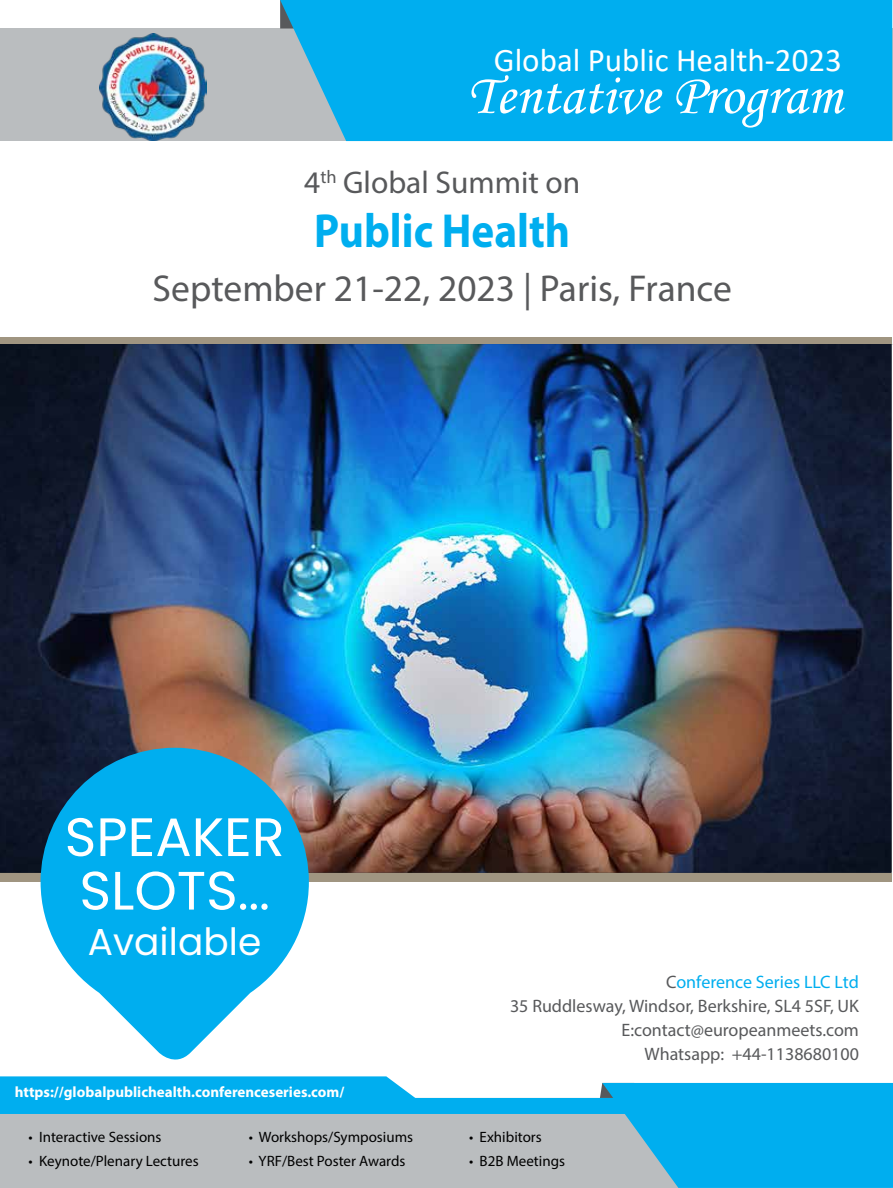
<style>
.page{position:relative;width:893px;height:1188px;background:#fff}
.page>*{position:absolute;margin:0;border:0;box-sizing:border-box;transform-origin:0 0}
.t1{font:57px "Monotype Corsiva";color:#fff}
.t2{font:54px/53.6px "Poppins";color:#fff}
.t3{font:700 48px "Myriad Pro";color:#00aeef;scale:.9 1}
.t4{font:37.5px "Myriad Pro";color:#58595b}
.t5{font:37.5px "Poppins";color:#fff}
.t6{font:33px "Calibri";color:#fff}
.t7{font:31.5px "Myriad Pro";color:#58595b}
.t8{font:18px/24px "Myriad Pro";color:#58595b;text-align:right}
.t9{font:15px "Myriad Pro";color:#000}
.t10{font:700 15px "Myriad Pro";color:#fff}
.s1{font-size:51px}
.s2{color:#00aeef}
</style>
<div class="page">
<div style="left:0;top:1113px;width:598px;height:74px;background:#babdbf"></div>
<div style="left:0;top:28px;width:892px;height:113px;background:#babdbf"></div>
<div style="left:280px;top:0;width:612px;height:141px;background:#00aeef"></div>
<div style="left:0;top:1097px;width:760px;height:16px;background:#00aeef"></div>
<svg style="left:598px;top:1082px;width:295px;height:105px;background:#1ab0e8"></svg>
<svg style="left:0;top:1076px;width:420px;height:22px;background:#0fb2ef"></svg>
<img style="left:100px;top:33px;width:107px;height:107px">
<div style="left:0;top:337px;width:891px;height:544px;background:#a09581"></div>
<img style="left:0;top:344px;width:891px;height:528px">
<svg style="left:41px;top:747px;width:268px;height:313px;fill:#00aeef"></svg>
<h3 class="t6" style="left:494px;top:37px;width:349px">Global Public Health-2023</h3>
<h1 class="t1" style="left:467px;top:61px;width:377px">Tentative Program</h1>
<h3 class="t7" style="left:304px;top:163px;width:278px">4<sup>th</sup> Global Summit on</h3>
<h3 class="t3" style="left:314px;top:200px;width:286px">Public Health</h3>
<h3 class="t4" style="left:153px;top:265px;width:581px">September 21-22, 2023 | Paris, France</h3>
<h2 class="t2" style="left:65px;top:810px;width:221px">SPEAKER<br>SLOTS<span class="s1">...</span></h2>
<h3 class="t5" style="left:88px;top:919px;width:175px">Available</h3>
<p class="t10" style="left:15px;top:1082px;width:331px">https://globalpublichealth.conferenceseries.com/</p>
<p class="t9" style="left:28px;top:1127px;width:135px">• Interactive Sessions</p>
<p class="t9" style="left:28px;top:1151px;width:172px">• Keynote/Plenary Lectures</p>
<p class="t9" style="left:249px;top:1127px;width:166px">• Workshops/Symposiums</p>
<p class="t9" style="left:249px;top:1151px;width:158px">• YRF/Best Poster Awards</p>
<p class="t8" style="left:510px;top:969px;width:350px">C<span class="s2">onference Series LLC Ltd<br></span>35 Ruddlesway, Windsor, Berkshire, SL4 5SF, UK E:contact@europeanmeets.com<br>Whatsapp: +44-1138680100</p>
<p class="t9" style="left:469px;top:1127px;width:74px">• Exhibitors</p>
<p class="t9" style="left:469px;top:1151px;width:98px">• B2B Meetings</p>
</div>
